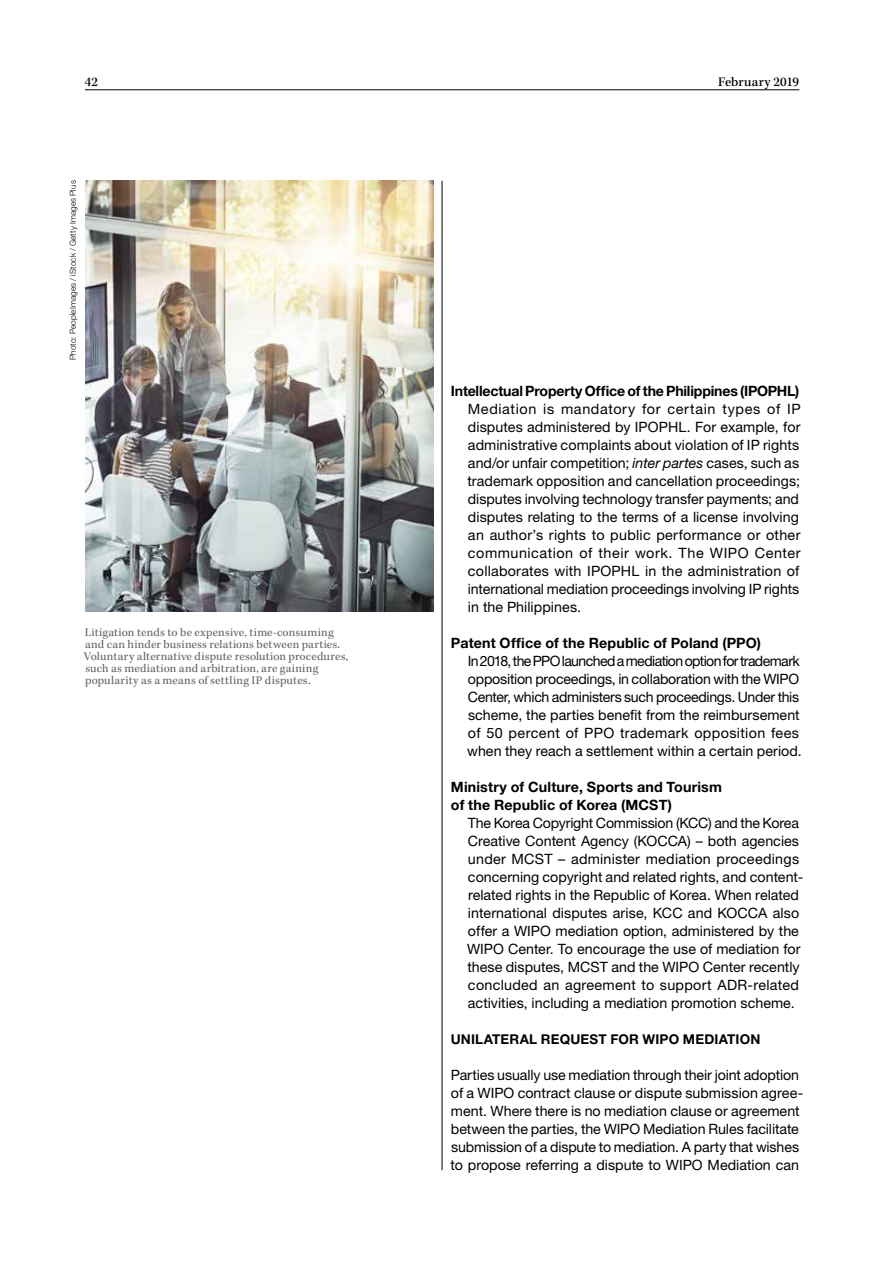
<style>
.page{position:relative;width:893px;height:1263px;background:#fff}
.page>*{position:absolute;margin:0;border:0;box-sizing:border-box;transform-origin:0 0}
.t1{font:14.25px/18px "Helvetica Neue LT Std";color:#000}
.t2{font:700 14.25px/18px "Helvetica Neue LT Std";letter-spacing:.01em;color:#000}
.t3{font:700 14.25px "Helvetica Neue LT Std";letter-spacing:-.015em;color:#000}
.t4{font:700 13.5px "Helvetica Neue LT Std";letter-spacing:.015em;color:#000}
.t5{font:500 13.5px "Kepler Std";letter-spacing:.005em;color:#000}
.t6{font:12px/12px "Kepler Std";letter-spacing:.015em;color:#646363}
.t7{font:300 8.25px "Helvetica Neue LT Std";letter-spacing:.015em;color:#000}
.s1{font-style:italic}
</style>
<div class="page">
<hr style="left:85px;top:90px;width:714px;height:1px;background:#000">
<hr style="left:442px;top:181px;width:1px;height:989px;background:#000">
<img style="left:85px;top:180px;width:349px;height:431px">
<p class="t5" style="left:85px;top:74px;width:15px">42</p>
<p class="t5" style="left:718px;top:74px;width:83px">February 2019</p>
<p class="t7" style="left:68px;top:360px;width:181px;rotate:-90deg">Photo: PeopleImages / iStock / Getty Images Plus</p>
<p class="t6" style="left:84px;top:627px;width:266px">Litigation tends to be expensive, time-consuming and can hinder business relations between parties.<br>Voluntary alternative dispute resolution procedures, such as mediation and arbitration, are gaining popularity as a means of settling IP disputes.</p>
<p class="t3" style="left:451px;top:382px;width:350px">Intellectual Property Office of the Philippines (IPOPHL)</p>
<p class="t1" style="left:467px;top:400px;width:335px">Mediation is mandatory for certain types of IP disputes administered by IPOPHL. For example, for administrative complaints about violation of IP rights and/or unfair competition; <span class="s1">inter partes</span> cases, such as trademark opposition and cancellation proceedings; disputes involving technology transfer payments; and disputes relating to the terms of a license involving an author’s rights to public performance or other communication of their work. The WIPO Center collaborates with IPOPHL in the administration of international mediation proceedings involving IP rights in the Philippines.</p>
<p class="t2" style="left:451px;top:634px;width:312px">Patent Office of the Republic of Poland (PPO)</p>
<p class="t1" style="left:467px;top:652px;width:336px">In 2018, the PPO launched a mediation option for trademark opposition proceedings, in collaboration with the WIPO Center, which administers such proceedings. Under this scheme, the parties benefit from the reimbursement of 50 percent of PPO trademark opposition fees when they reach a settlement within a certain period.</p>
<p class="t2" style="left:451px;top:778px;width:273px">Ministry of Culture, Sports and Tourism of the Republic of Korea (MCST)</p>
<p class="t1" style="left:467px;top:814px;width:338px">The Korea Copyright Commission (KCC) and the Korea Creative Content Agency (KOCCA) – both agencies under MCST – administer mediation proceedings concerning copyright and related rights, and content&shy;related rights in the Republic of Korea. When related international disputes arise, KCC and KOCCA also offer a WIPO mediation option, administered by the WIPO Center. To encourage the use of mediation for these disputes, MCST and the WIPO Center recently concluded an agreement to support ADR-related activities, including a mediation promotion scheme.</p>
<p class="t4" style="left:451px;top:1031px;width:311px">UNILATERAL REQUEST FOR WIPO MEDIATION</p>
<p class="t1" style="left:450px;top:1066px;width:354px">Parties usually use mediation through their joint adoption of a WIPO contract clause or dispute submission agree&shy;ment. Where there is no mediation clause or agreement between the parties, the WIPO Mediation Rules facilitate submission of a dispute to mediation. A party that wishes to propose referring a dispute to WIPO Mediation can</p>
</div>
